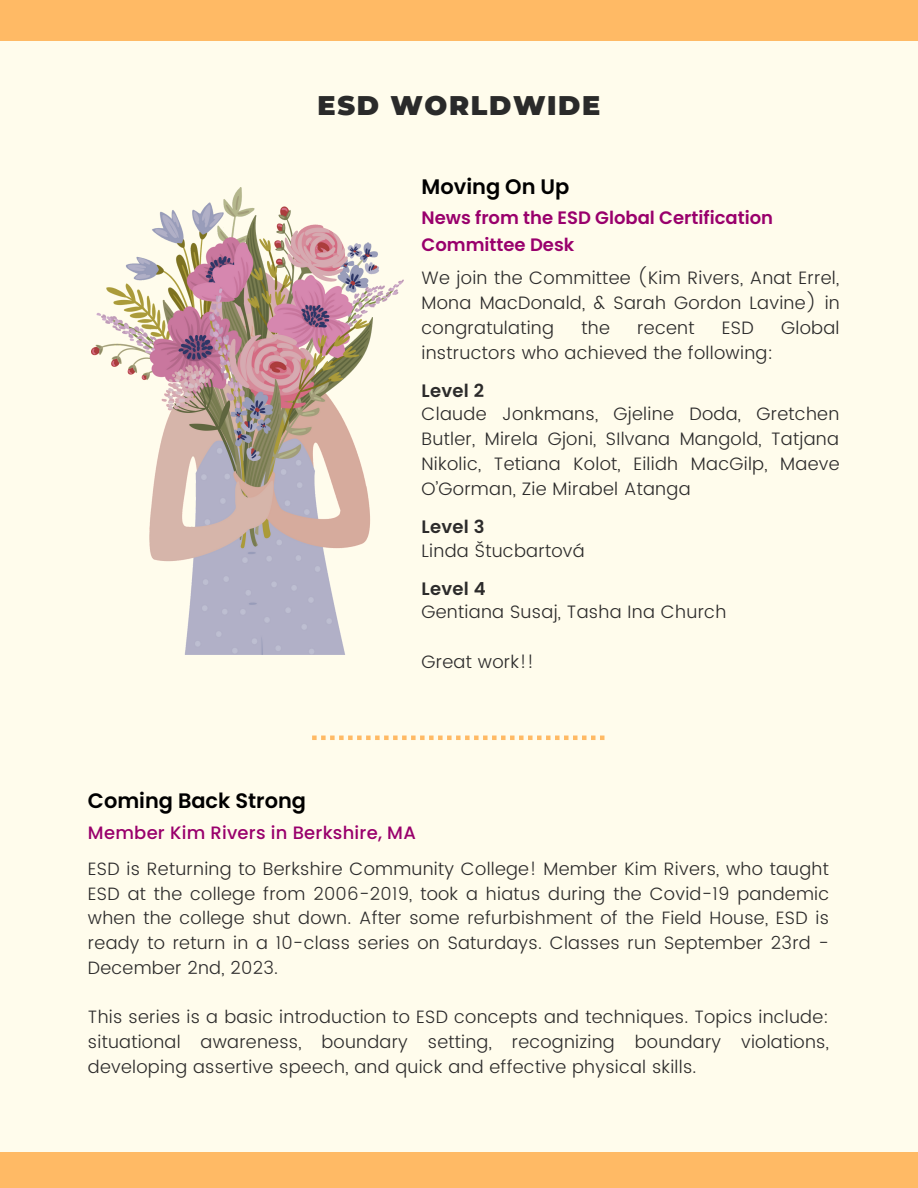
<style>
.page{position:relative;width:918px;height:1188px;background:#fffcec}
.page>*{position:absolute;margin:0;border:0;box-sizing:border-box;transform-origin:0 0}
.t1{font:900 27px "Montserrat";letter-spacing:.06em;color:#2a2a2a}
.t2{font:600 21px "Poppins";color:#000}
.t3{font:600 20.85px "Poppins";color:#000}
.t4{font:300 18px/24.8px "Poppins";letter-spacing:.015em;color:#2c2b2b;text-align:justify}
.t5{font:600 18px/27px "Poppins";color:#99006c}
.t6{font:600 18px "Poppins";letter-spacing:.015em;color:#2c2b2b}
.t7{font:300 17.85px/24.8px "Poppins";letter-spacing:.015em;color:#2c2b2b;text-align:justify}
.t8{font:500 17.85px "Poppins";letter-spacing:.015em;color:#99006c}
</style>
<div class="page">
<div style="left:0;top:1153px;width:918px;height:35px;background:#ffba65"></div>
<svg style="left:312px;top:736px;width:292px;height:4px"></svg>
<div style="left:0;top:0;width:918px;height:40px;background:#ffba65"></div>
<img style="left:92px;top:187px;width:311px;height:467px">
<p class="t1" style="left:318px;top:89px;width:284px">ESD WORLDWIDE</p>
<p class="t2" style="left:422px;top:172px;width:149px">Moving On Up</p>
<p class="t3" style="left:88px;top:786px;width:220px">Coming Back Strong</p>
<p class="t5" style="left:422px;top:204px;width:353px">News from the ESD Global Certification<br>Committee Desk</p>
<p class="t4" style="left:422px;top:266px;width:420px">We join the Committee (Kim Rivers, Anat Errel, Mona MacDonald, &amp; Sarah Gordon Lavine) in congratulating</p>
<p class="t4" style="left:581px;top:315px;width:30px">the</p>
<p class="t4" style="left:637px;top:315px;width:59px">recent</p>
<p class="t4" style="left:722px;top:315px;width:33px">ESD</p>
<p class="t4" style="left:781px;top:315px;width:60px">Global</p>
<p class="t4" style="left:422px;top:340px;width:353px">instructors who achieved the following:</p>
<p class="t6" style="left:422px;top:378px;width:64px">Level 2</p>
<p class="t4" style="left:422px;top:402px;width:420px">Claude Jonkmans, Gjeline Doda, Gretchen Butler, Mirela Gjoni, SIlvana Mangold, Tatjana Nikolic, Tetiana Kolot, Eilidh MacGilp, Maeve O’Gorman, Zie Mirabel Atanga</p>
<p class="t6" style="left:422px;top:514px;width:64px">Level 3</p>
<p class="t4" style="left:422px;top:538px;width:165px">Linda Štucbartová</p>
<p class="t6" style="left:422px;top:576px;width:66px">Level 4</p>
<p class="t4" style="left:422px;top:600px;width:306px">Gentiana Susaj, Tasha Ina Church</p>
<p class="t4" style="left:422px;top:649px;width:114px">Great work!!</p>
<p class="t8" style="left:88px;top:820px;width:329px">Member Kim Rivers in Berkshire, MA</p>
<p class="t7" style="left:88px;top:856px;width:743px">ESD is Returning to Berkshire Community College! Member Kim Rivers, who taught ESD at the college from 2006-2019, took a hiatus during the Covid-19 pandemic when the college shut down. After some refurbishment of the Field House, ESD is ready to return in a 10-class series on Saturdays. Classes run September 23rd - December 2nd, 2023.</p>
<p class="t7" style="left:88px;top:1005px;width:742px">This series is a basic introduction to ESD concepts and techniques. Topics include: situational awareness, boundary setting, recognizing boundary violations, developing assertive speech, and quick and effective physical skills.</p>
</div>
